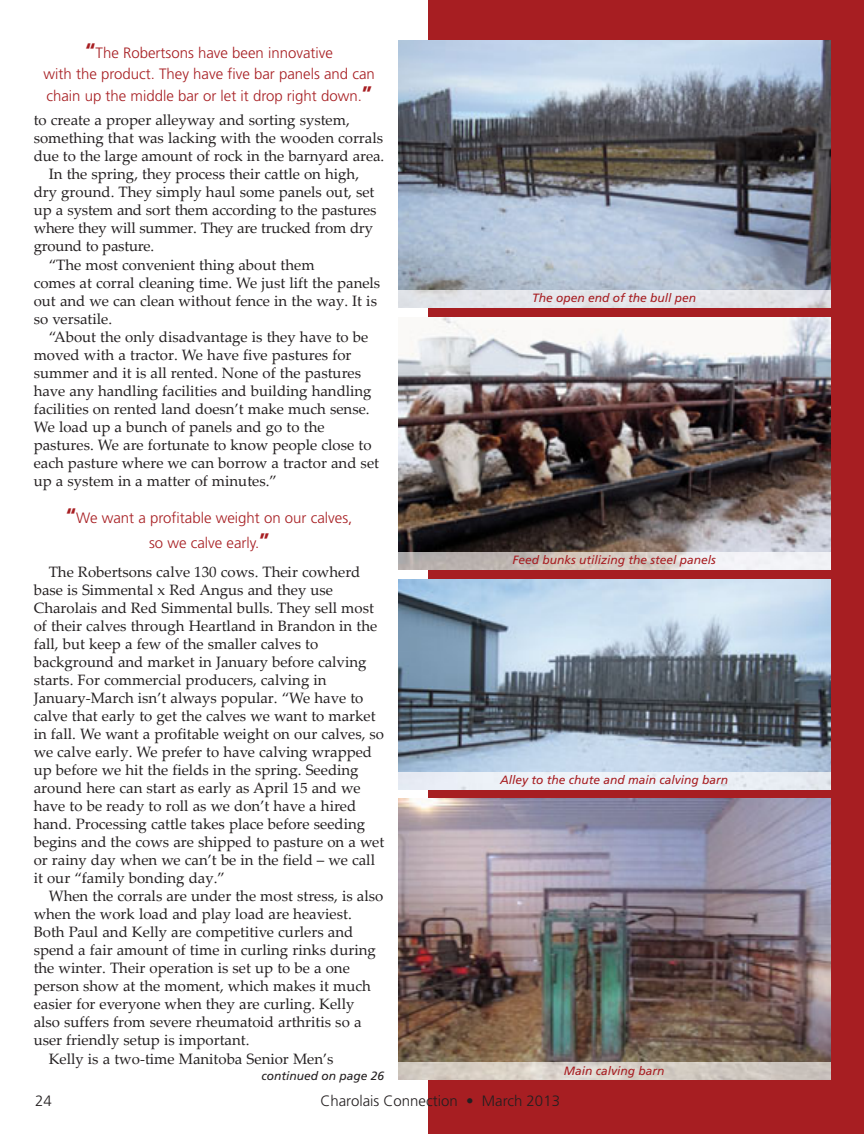
<style>
.page{position:relative;width:864px;height:1134px;background:#fff}
.page>*{position:absolute;margin:0;border:0;box-sizing:border-box;transform-origin:0 0}
.t1{font:15px/18px "Palatino Linotype";color:#231f20}
.t2{font:300 15px/20.7px "Frutiger";color:#a71e22;text-align:center}
.t3{font:300 15px "Frutiger";color:#231f20}
.t4{font:italic 12px "Frutiger";color:#a71e22}
.t5{font:italic 12px "Frutiger";color:#231f20}
.s1{font-weight:700;font-size:21px}
</style>
<div class="page">
<div style="left:428px;top:0;width:436px;height:1134px;background:#a71e22"></div>
<img style="left:398px;top:317px;width:432px;height:236px">
<img style="left:398px;top:553px;width:432px;height:17px">
<img style="left:398px;top:579px;width:432px;height:193px">
<div style="left:398px;top:772px;width:432px;height:18px;background:#ecf1f7"></div>
<img style="left:398px;top:40px;width:432px;height:250px">
<img style="left:398px;top:290px;width:432px;height:17px">
<img style="left:398px;top:799px;width:432px;height:264px">
<img style="left:398px;top:1063px;width:432px;height:17px">
<p class="t2" style="left:44px;top:44px;width:333px"><span class="s1">“</span>The Robertsons have been innovative<br>with the product. They have five bar panels and can</p>
<p class="t2" style="left:46px;top:87px;width:327px">chain up the middle bar or let it drop right down.<span class="s1">”</span></p>
<p class="t1" style="left:34px;top:112px;width:318px">to create a proper alleyway and sorting system,</p>
<p class="t1" style="left:34px;top:130px;width:351px">something that was lacking with the wooden corrals</p>
<p class="t1" style="left:34px;top:148px;width:352px">due to the large amount of rock in the barnyard area.</p>
<p class="t1" style="left:49px;top:167px;width:312px">In the spring, they process their cattle on high,</p>
<p class="t1" style="left:34px;top:185px;width:342px">dry ground. They simply haul some panels out, set</p>
<p class="t1" style="left:34px;top:203px;width:344px">up a system and sort them according to the pastures</p>
<p class="t1" style="left:34px;top:221px;width:341px">where they will summer. They are trucked from dry</p>
<p class="t1" style="left:34px;top:239px;width:122px">ground to pasture.</p>
<p class="t1" style="left:49px;top:257px;width:267px">“The most convenient thing about them</p>
<p class="t1" style="left:34px;top:275px;width:348px">comes at corral cleaning time. We just lift the panels</p>
<p class="t1" style="left:34px;top:293px;width:345px">out and we can clean without fence in the way. It is</p>
<p class="t1" style="left:34px;top:311px;width:80px">so versatile.</p>
<p class="t1" style="left:49px;top:330px;width:321px">“About the only disadvantage is they have to be</p>
<p class="t1" style="left:34px;top:348px;width:319px">moved with a tractor. We have five pastures for</p>
<p class="t1" style="left:34px;top:366px;width:329px">summer and it is all rented. None of the pastures</p>
<p class="t1" style="left:34px;top:384px;width:339px">have any handling facilities and building handling</p>
<p class="t1" style="left:34px;top:402px;width:337px">facilities on rented land doesn’t make much sense.</p>
<p class="t1" style="left:34px;top:420px;width:292px">We load up a bunch of panels and go to the</p>
<p class="t1" style="left:34px;top:438px;width:339px">pastures. We are fortunate to know people close to</p>
<p class="t1" style="left:34px;top:456px;width:347px">each pasture where we can borrow a tractor and set</p>
<p class="t1" style="left:34px;top:474px;width:245px">up a system in a matter of minutes.”</p>
<p class="t2" style="left:66px;top:506px;width:288px;line-height:25.2px"><span class="s1">“</span>We want a profitable weight on our calves, so we calve early.<span class="s1">”</span></p>
<p class="t1" style="left:34px;top:565px;width:352px;text-indent:15px">The Robertsons calve 130 cows. Their cowherd base is Simmental x Red Angus and they use Charolais and Red Simmental bulls. They sell most of their calves through Heartland in Brandon in the fall, but keep a few of the smaller calves to background and market in January before calving starts. For commercial producers, calving in January‐March isn’t always popular. “We have to calve that early to get the calves we want to market in fall. We want a profitable weight on our calves, so we calve early. We prefer to have calving wrapped up before we hit the fields in the spring. Seeding around here can start as early as April 15 and we have to be ready to roll as we don’t have a hired hand. Processing cattle takes place before seeding begins and the cows are shipped to pasture on a wet or rainy day when we can’t be in the field – we call it our “family bonding day.”</p>
<p class="t1" style="left:49px;top:889px;width:336px">When the corrals are under the most stress, is also</p>
<p class="t1" style="left:34px;top:907px;width:320px">when the work load and play load are heaviest.</p>
<p class="t1" style="left:34px;top:925px;width:321px">Both Paul and Kelly are competitive curlers and</p>
<p class="t1" style="left:34px;top:943px;width:344px">spend a fair amount of time in curling rinks during</p>
<p class="t1" style="left:34px;top:961px;width:318px">the winter. Their operation is set up to be a one</p>
<p class="t1" style="left:34px;top:979px;width:339px">person show at the moment, which makes it much</p>
<p class="t1" style="left:34px;top:997px;width:322px">easier for everyone when they are curling. Kelly</p>
<p class="t1" style="left:34px;top:1015px;width:329px">also suffers from severe rheumatoid arthritis so a</p>
<p class="t1" style="left:34px;top:1033px;width:217px">user friendly setup is important.</p>
<p class="t1" style="left:49px;top:1052px;width:286px">Kelly is a two‐time Manitoba Senior Men’s</p>
<p class="t5" style="left:261px;top:1071px;width:124px">continued on page 26</p>
<p class="t4" style="left:532px;top:293px;width:166px">The open end of the bull pen</p>
<p class="t4" style="left:513px;top:555px;width:205px">Feed bunks utilizing the steel panels</p>
<p class="t4" style="left:500px;top:775px;width:230px">Alley to the chute and main calving barn</p>
<p class="t4" style="left:564px;top:1066px;width:102px">Main calving barn</p>
<p class="t3" style="left:35px;top:1095px;width:18px">24</p>
<p class="t3" style="left:320px;top:1095px;width:241px">Charolais Connection • March 2013</p>
</div>
